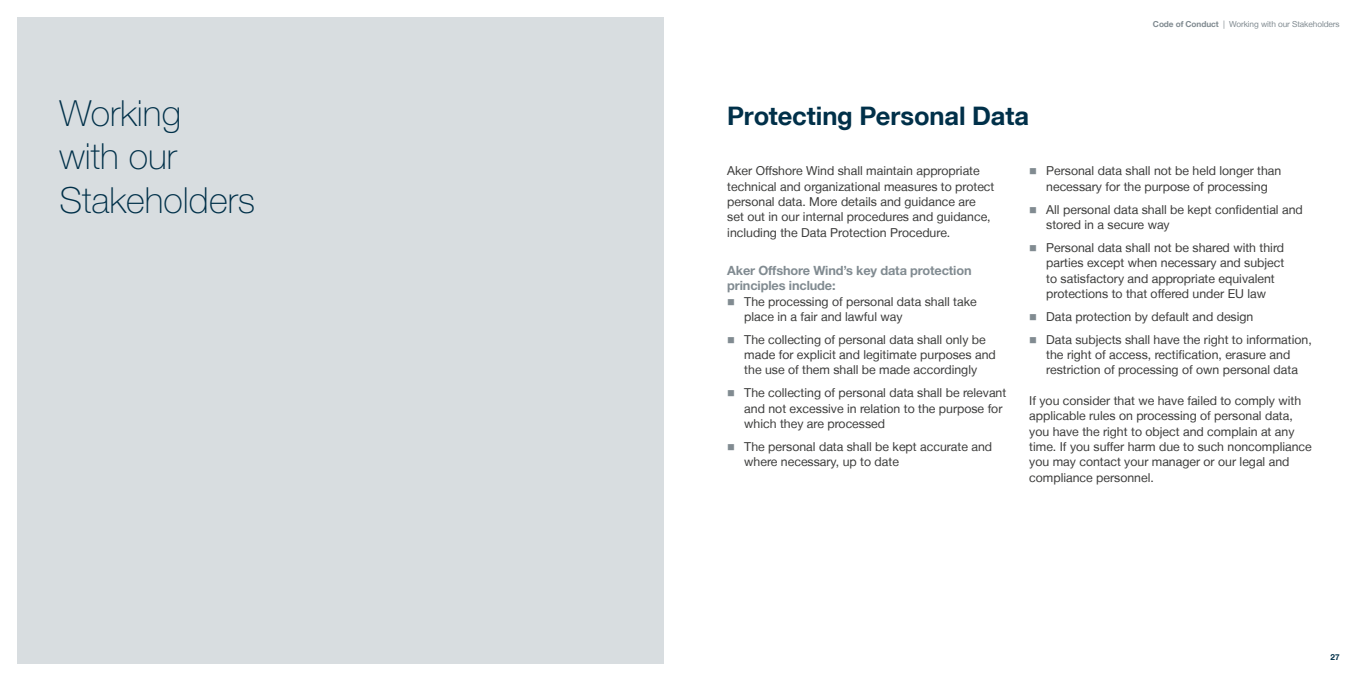
<style>
.page{position:relative;width:1361px;height:681px;background:#fff}
.page>*{position:absolute;margin:0;border:0;box-sizing:border-box;transform-origin:0 0}
.t1{font:100 36px/43.2px "Helvetica Neue LT Pro";color:#003049}
.t2{font:700 25.5px "Helvetica Neue LT";letter-spacing:-.005em;color:#003049}
.t3{font:700 12.75px/15.3px "Helvetica Neue LT Std";letter-spacing:-.01em;color:#818b91}
.t4{font:12.3px/15.3px "Helvetica Neue LT";color:#3c3c3b}
.t5{font:8.25px "Helvetica Neue LT";letter-spacing:-.01em;color:#818b91}
.t6{font:700 8.25px "Helvetica Neue LT";color:#003049}
.s1{font-weight:700}
</style>
<div class="page">
<div style="left:17px;top:17px;width:646px;height:646px;background:#d8dde0"></div>
<p class="t5" style="left:1153px;top:19px;width:188px"><span class="s1">Code of Conduct</span> | Working with our Stakeholders</p>
<h1 class="t1" style="left:60px;top:92px;width:197px">Working<br>with our<br>Stakeholders</h1>
<h2 class="t2" style="left:727px;top:100px;width:303px">Protecting Personal Data</h2>
<p class="t4" style="left:727px;top:163px;width:269px">Aker Offshore Wind shall maintain appropriate technical and organizational measures to protect personal data. More details and guidance are set out in our internal procedures and guidance, including the Data Protection Procedure.</p>
<p class="t3" style="left:727px;top:262px;width:246px">Aker Offshore Wind’s key data protection principles include:</p>
<p class="t4" style="left:744px;top:293px;width:234px">The processing of personal data shall take place in a fair and lawful way</p>
<p class="t4" style="left:744px;top:331px;width:253px">The collecting of personal data shall only be made for explicit and legitimate purposes and the use of them shall be made accordingly</p>
<p class="t4" style="left:744px;top:385px;width:263px">The collecting of personal data shall be relevant and not excessive in relation to the purpose for which they are processed</p>
<p class="t4" style="left:744px;top:438px;width:249px">The personal data shall be kept accurate and where necessary, up to date</p>
<p class="t4" style="left:1046px;top:163px;width:237px">Personal data shall not be held longer than necessary for the purpose of processing</p>
<p class="t4" style="left:1046px;top:201px;width:258px">All personal data shall be kept confidential and stored in a secure way</p>
<p class="t4" style="left:1046px;top:239px;width:240px">Personal data shall not be shared with third parties except when necessary and subject to satisfactory and appropriate equivalent protections to that offered under EU law</p>
<p class="t4" style="left:1046px;top:304px;width:267px;line-height:23px">Data protection by default and design<br>Data subjects shall have the right to information,</p>
<p class="t4" style="left:1046px;top:347px;width:253px">the right of access, rectification, erasure and restriction of processing of own personal data</p>
<p class="t4" style="left:1029px;top:392px;width:284px">If you consider that we have failed to comply with applicable rules on processing of personal data, you have the right to object and complain at any time. If you suffer harm due to such noncompliance you may contact your manager or our legal and compliance personnel.</p>
<p class="t6" style="left:1330px;top:651px;width:11px">27</p>
</div>
